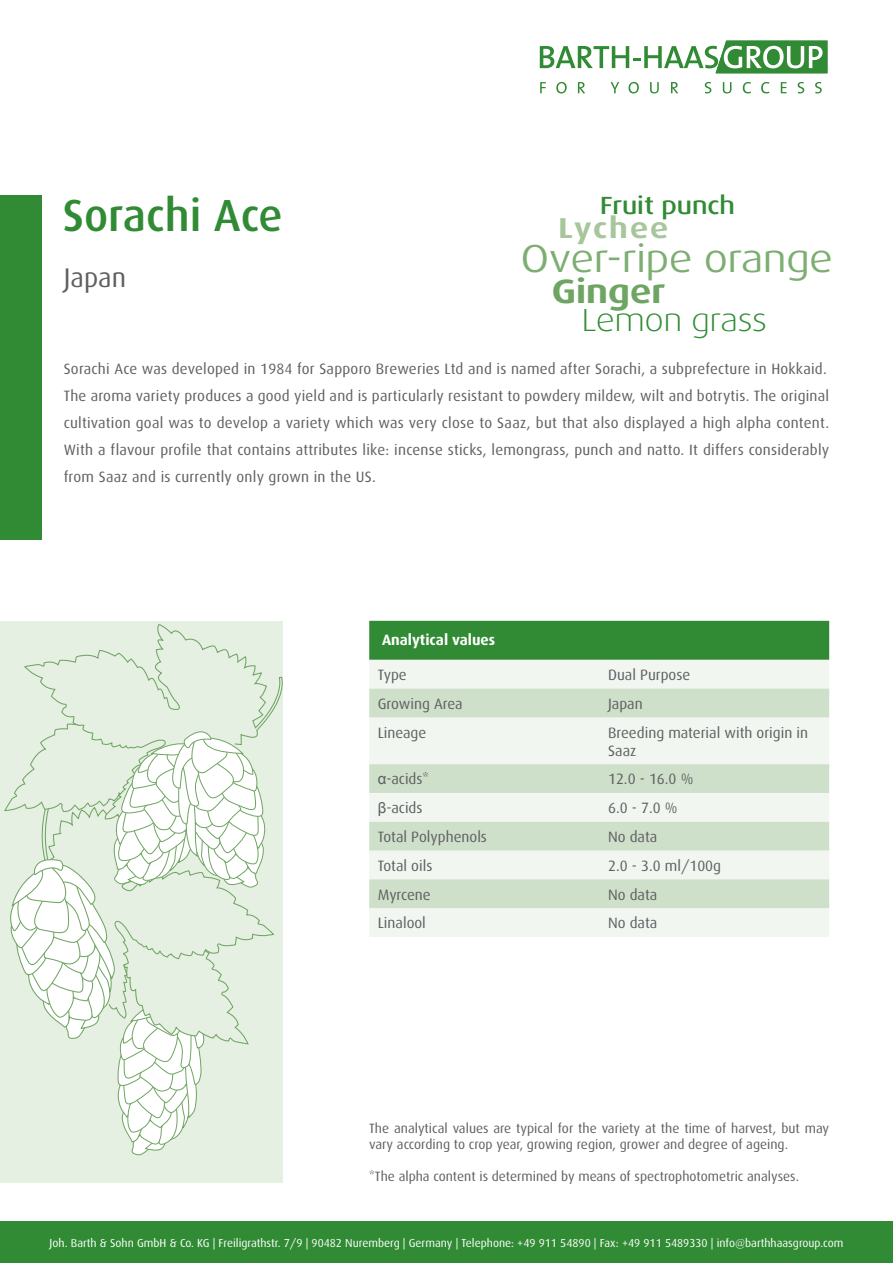
<style>
.page{position:relative;width:893px;height:1263px;background:#fff}
.page>*{position:absolute;margin:0;border:0;box-sizing:border-box;transform-origin:0 0}
.t1{font:500 45px "Dax";color:#318b34}
.t2{font:39px "Dax Wide";color:#7cae72}
.t3{font:700 33.75px "Dax Wide";color:#6fa562}
.t4{font:300 31.95px "Dax Wide";color:#318b34}
.t5{font:700 28.8px "Dax Wide";letter-spacing:.07em;color:#a7c69c}
.t6{font:27px "Dax";color:#5f5f62}
.t7{font:500 24.9px "Dax Wide";color:#318b34}
.t8{font:15px/27px "Dax";letter-spacing:.015em;color:#5f5f62}
.t9{font:700 15px "Dax";color:#fff}
.t10{font:15px "Dax";letter-spacing:-.005em;color:#5f5f62}
.t11{font:13.5px/16.2px "Dax";color:#5f5f62}
.t12{font:11.55px "Dax";color:#fff}
.s1{font-family:"Arial"}
</style>
<div class="page">
<div style="left:369px;top:621px;width:460px;height:39px;background:#318b34"></div>
<div style="left:369px;top:660px;width:460px;height:277px;background:#f1f6f0"></div>
<svg style="left:369px;top:689px;width:460px;height:219px;fill:#cfe0ca"></svg>
<div style="left:0;top:621px;width:283px;height:561px;background:#e5efe2"></div>
<svg style="left:24px;top:624px;width:259px;height:97px"></svg>
<svg style="left:4px;top:719px;width:262px;height:436px"></svg>
<div style="left:0;top:195px;width:41px;height:344px;background:#318b34"></div>
<div style="left:0;top:1221px;width:893px;height:42px;background:#318b34"></div>
<svg style="left:540px;top:82px;width:6px;height:11px"></svg>
<svg style="left:556px;top:82px;width:11px;height:11px"></svg>
<svg style="left:578px;top:82px;width:7px;height:11px"></svg>
<svg style="left:611px;top:82px;width:8px;height:11px"></svg>
<svg style="left:628px;top:82px;width:11px;height:11px"></svg>
<svg style="left:650px;top:82px;width:9px;height:11px"></svg>
<svg style="left:671px;top:82px;width:7px;height:11px"></svg>
<svg style="left:705px;top:82px;width:6px;height:11px"></svg>
<svg style="left:723px;top:82px;width:8px;height:11px"></svg>
<svg style="left:743px;top:82px;width:8px;height:11px"></svg>
<svg style="left:761px;top:82px;width:8px;height:11px"></svg>
<svg style="left:781px;top:82px;width:5px;height:11px"></svg>
<svg style="left:798px;top:82px;width:6px;height:11px"></svg>
<svg style="left:815px;top:82px;width:7px;height:11px"></svg>
<svg style="left:540px;top:40px;width:287px;height:33px"></svg>
<h1 class="t1" style="left:63px;top:190px;width:221px">Sorachi Ace</h1>
<h3 class="t6" style="left:64px;top:263px;width:64px">Japan</h3>
<h3 class="t7" style="left:600px;top:191px;width:136px">Fruit punch</h3>
<h2 class="t2" style="left:521px;top:237px;width:313px">Over-ripe orange</h2>
<h3 class="t3" style="left:552px;top:272px;width:115px">Ginger</h3>
<h3 class="t4" style="left:582px;top:303px;width:187px">Lemon grass</h3>
<h3 class="t5" style="left:559px;top:212px;width:111px">Lychee</h3>
<p class="t8" style="left:64px;top:356px;width:767px">Sorachi Ace was developed in 1984 for Sapporo Breweries Ltd and is named after Sorachi, a subprefecture in Hokkaid.<br>The aroma variety produces a good yield and is particularly resistant to powdery mildew, wilt and botrytis. The original cultivation goal was to develop a variety which was very close to Saaz, but that also displayed a high alpha content.<br>With a flavour profile that contains attributes like: incense sticks, lemongrass, punch and natto. It differs considerably from Saaz and is currently only grown in the US.</p>
<p class="t9" style="left:382px;top:632px;width:115px">Analytical values</p>
<p class="t8" style="left:378px;top:661px;width:30px">Type</p>
<p class="t8" style="left:608px;top:661px;width:84px">Dual Purpose</p>
<p class="t8" style="left:378px;top:690px;width:86px">Growing Area</p>
<p class="t8" style="left:608px;top:690px;width:36px">Japan</p>
<p class="t8" style="left:378px;top:719px;width:50px">Lineage</p>
<p class="t8" style="left:608px;top:724px;width:202px;line-height:18px">Breeding material with origin in<br>Saaz</p>
<p class="t8" style="left:378px;top:766px;width:53px"><span class="s1">α</span>-acids*</p>
<p class="t8" style="left:608px;top:766px;width:87px">12.0 - 16.0 %</p>
<p class="t8" style="left:378px;top:795px;width:46px"><span class="s1">β</span>-acids</p>
<p class="t8" style="left:608px;top:795px;width:71px">6.0 - 7.0 %</p>
<p class="t8" style="left:378px;top:823px;width:111px">Total Polyphenols</p>
<p class="t8" style="left:608px;top:823px;width:51px">No data</p>
<p class="t8" style="left:378px;top:852px;width:56px">Total oils</p>
<p class="t8" style="left:608px;top:852px;width:115px">2.0 - 3.0 ml/100g</p>
<p class="t10" style="left:378px;top:886px;width:55px">Myrcene</p>
<p class="t8" style="left:608px;top:881px;width:51px">No data</p>
<p class="t8" style="left:378px;top:910px;width:50px">Linalool</p>
<p class="t8" style="left:608px;top:910px;width:51px">No data</p>
<p class="t11" style="left:369px;top:1120px;width:461px">The analytical values are typical for the variety at the time of harvest, but may vary according to crop year, growing region, grower and degree of ageing.</p>
<p class="t11" style="left:369px;top:1169px;width:431px">*The alpha content is determined by means of spectrophotometric analyses.</p>
<p class="t12" style="left:50px;top:1237px;width:795px">Joh. Barth &amp; Sohn GmbH &amp; Co. KG | Freiligrathstr. 7/9 | 90482 Nuremberg | Germany | Telephone: +49 911 54890 | Fax: +49 911 5489330 | info@barthhaasgroup.com</p>
</div>
